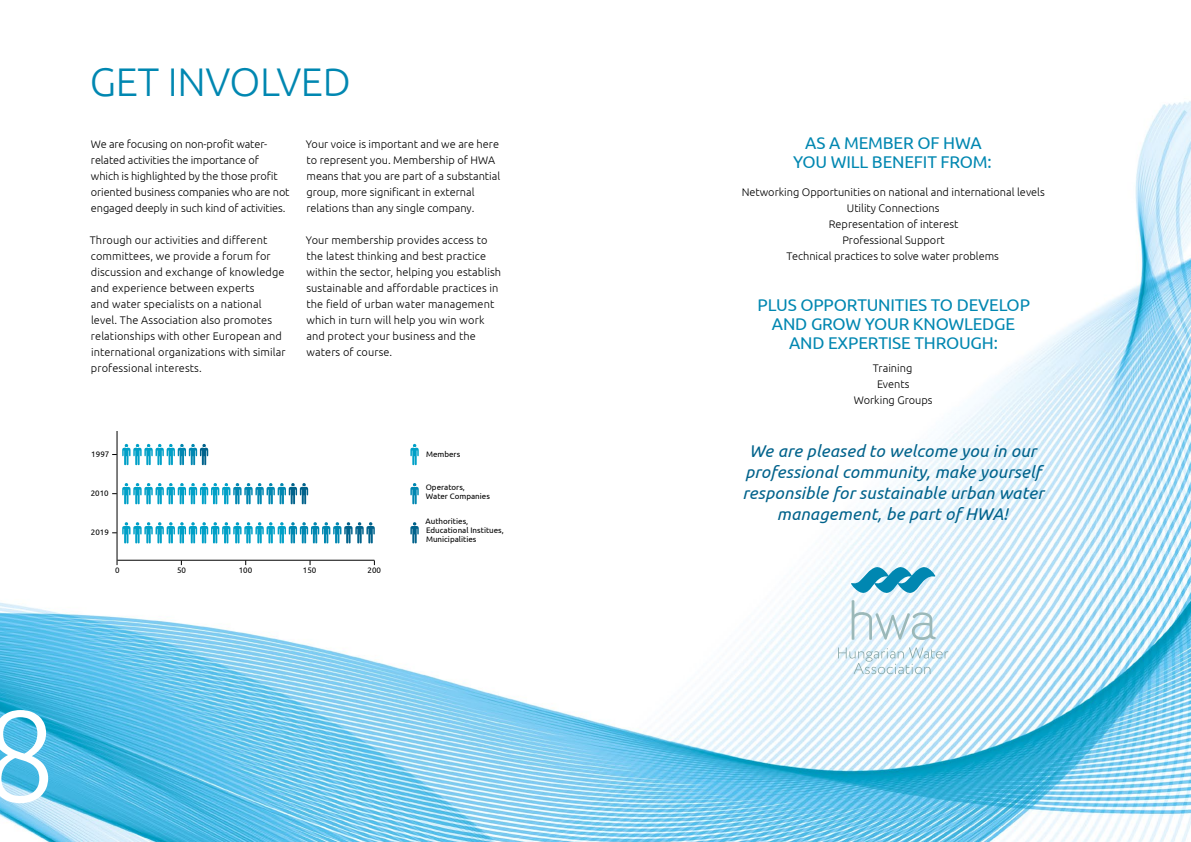
<style>
.page{position:relative;width:1191px;height:842px;background:#fff}
.page>*{position:absolute;margin:0;border:0;box-sizing:border-box;transform-origin:0 0}
.t1{font:300 128.8px "Ubuntu";color:#fff}
.t2{font:300 40px "Ubuntu";letter-spacing:-.01em;color:#0087b1}
.t3{font:italic 17px/21px "Ubuntu";letter-spacing:.01em;color:#00628b;text-align:center}
.t4{font:17px/19px "Ubuntu";letter-spacing:-.01em;color:#0087b1;text-align:center}
.t5{font:300 11px/16px "Ubuntu";letter-spacing:.005em;color:#000}
.t6{font:8px/9px "Ubuntu";color:#000}
</style>
<div class="page">
<img style="left:0;top:101px;width:1191px;height:741px">
<svg style="left:850px;top:566px;width:85px;height:28px"></svg>
<svg style="left:851px;top:600px;width:85px;height:40px"></svg>
<svg style="left:838px;top:647px;width:110px;height:27px"></svg>
<hr style="left:117px;top:431px;width:1px;height:134px;background:#000">
<svg style="left:410px;top:522px;width:9px;height:22px"></svg>
<svg style="left:112px;top:522px;width:263px;height:22px"></svg>
<svg style="left:410px;top:483px;width:9px;height:22px"></svg>
<svg style="left:112px;top:483px;width:196px;height:22px"></svg>
<svg style="left:410px;top:444px;width:9px;height:22px"></svg>
<svg style="left:112px;top:444px;width:96px;height:22px"></svg>
<hr style="left:117px;top:560px;width:257px;height:1px;background:#000">
<h2 class="t2" style="left:90px;top:57px;width:262px">GET INVOLVED</h2>
<p class="t5" style="left:91px;top:136px;width:200px">We are focusing on non-profit water&shy;related activities the importance of which is highlighted by the those profit oriented business companies who are not engaged deeply in such kind of activities.</p>
<p class="t5" style="left:90px;top:232px;width:197px">Through our activities and different committees, we provide a forum for discussion and exchange of knowledge and experience between experts<br>and water specialists on a national level. The Association also promotes relationships with other European and international organizations with similar professional interests.</p>
<p class="t5" style="left:306px;top:136px;width:196px">Your voice is important and we are here to represent you. Membership of HWA means that you are part of a substantial group, more significant in external relations than any single company.</p>
<p class="t5" style="left:306px;top:232px;width:197px">Your membership provides access to the latest thinking and best practice within the sector, helping you establish sustainable and affordable practices in the field of urban water management which in turn will help you win work and protect your business and the waters of course.</p>
<p class="t6" style="left:91px;top:449px;width:20px">1997</p>
<p class="t6" style="left:426px;top:449px;width:36px">Members</p>
<p class="t6" style="left:91px;top:488px;width:20px">2010</p>
<p class="t6" style="left:426px;top:483px;width:66px">Operators,<br>Water Companies</p>
<p class="t6" style="left:91px;top:527px;width:20px">2019</p>
<p class="t6" style="left:115px;top:565px;width:6px">0</p>
<p class="t6" style="left:177px;top:565px;width:11px">50</p>
<p class="t6" style="left:239px;top:565px;width:15px">100</p>
<p class="t6" style="left:303px;top:565px;width:15px">150</p>
<p class="t6" style="left:367px;top:565px;width:15px">200</p>
<p class="t6" style="left:425px;top:516px;width:80px">Authorities,<br>Educational Institues,<br>Municipalities</p>
<h1 class="t1" style="left:-16px;top:678px;width:74px">8</h1>
<h3 class="t4" style="left:793px;top:133px;width:200px">AS A MEMBER OF HWA<br>YOU WILL BENEFIT FROM:</h3>
<p class="t5" style="left:741px;top:184px;width:305px;text-align:center">Networking Opportunities on national and international levels Utility Connections<br>Representation of interest<br>Professional Support<br>Technical practices to solve water problems</p>
<h3 class="t4" style="left:757px;top:295px;width:274px">PLUS OPPORTUNITIES TO DEVELOP<br>AND GROW YOUR KNOWLEDGE<br>AND EXPERTISE THROUGH:</h3>
<p class="t5" style="left:853px;top:360px;width:80px;text-align:center">Training<br>Events<br>Working Groups</p>
<h3 class="t3" style="left:742px;top:440px;width:303px">We are pleased to welcome you in our professional community, make yourself responsible for sustainable urban water management, be part of HWA!</h3>
</div>
